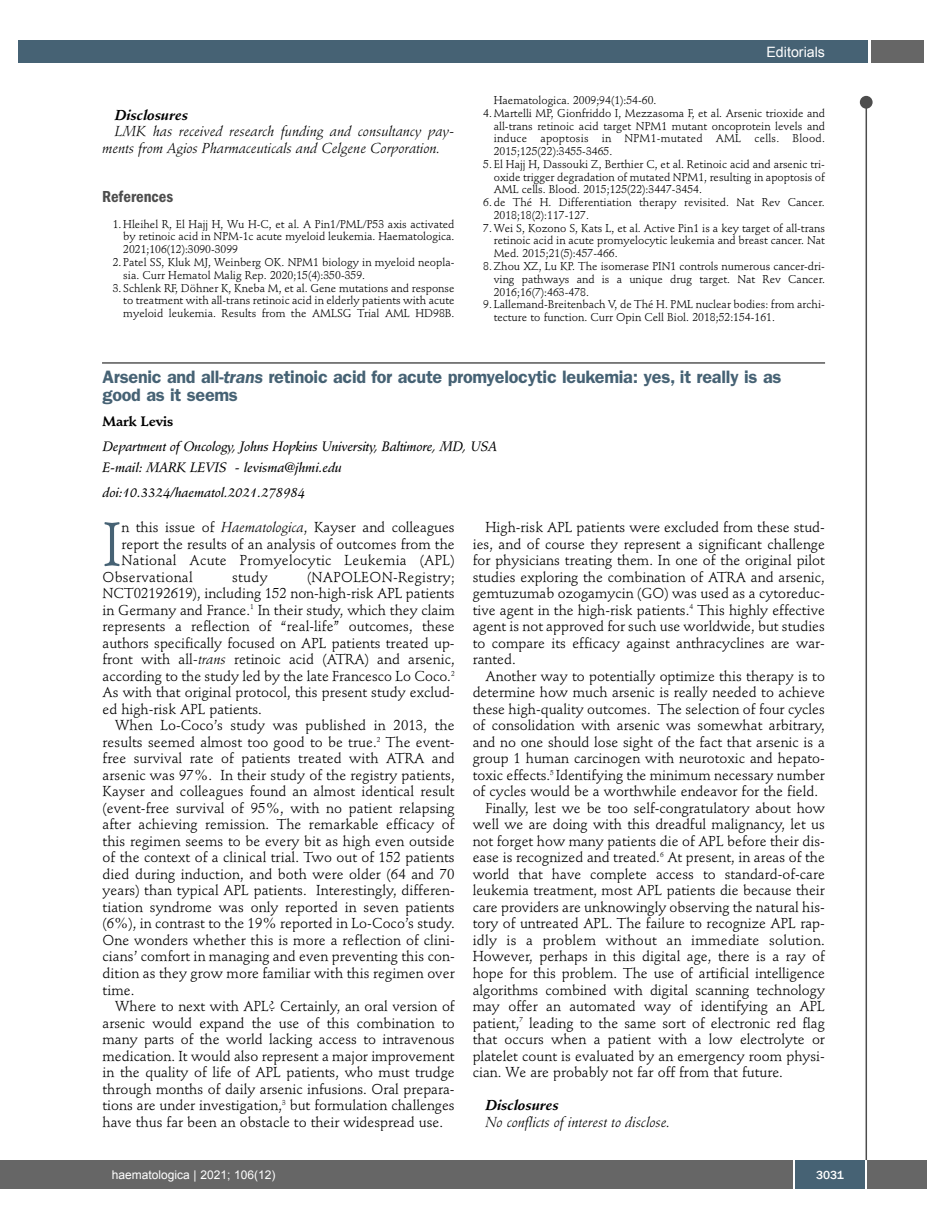
<style>
.page{position:relative;width:927px;height:1225px;background:#fff}
.page>*{position:absolute;margin:0;border:0;box-sizing:border-box;transform-origin:0 0}
.t1{font:60.45px "Stempel Schneidler";color:#466274}
.t2{font:600 18px/18px "Franklin Gothic";letter-spacing:-.015em;color:#466274}
.t3{font:600 condensed 16.5px "Franklin Gothic";color:#4d4d4d}
.t4{font:14.25px/16.5px "Stempel Schneidler";color:#000;text-align:justify}
.t5{font:italic 14.25px/16.5px "Stempel Schneidler";color:#000}
.t6{font:14.25px "Stempel Schneidler";letter-spacing:.02em;color:#000}
.t7{font:italic 700 14.25px "Stempel Schneidler";color:#000}
.t8{font:14.25px "Arial";color:#fff}
.t9{font:italic 13.5px/20.7px "Stempel Schneidler Med";letter-spacing:-.015em;color:#000}
.t10{font:700 13.5px "Stempel Schneidler";letter-spacing:-.005em;color:#000}
.t11{font:12px "Arial";color:#fff}
.t12{font:500 12px "Franklin Gothic";color:#fff}
.t13{font:11.25px/12.8px "Stempel Schneidler";color:#000;text-align:justify}
.s1{font-style:italic}
</style>
<div class="page">
<div style="left:871px;top:40px;width:52px;height:22px;background:#666"></div>
<div style="left:18px;top:40px;width:849px;height:22px;background:#466274"></div>
<div style="left:17px;top:1160px;width:910px;height:28px;background:#666"></div>
<div style="left:795px;top:1160px;width:70px;height:28px;background:#466274"></div>
<hr style="left:793px;top:1160px;width:2px;height:28px;background:#fff">
<hr style="left:865px;top:1160px;width:2px;height:28px;background:#fff">
<div style="left:860px;top:96px;width:13px;height:13px;background:#4d4d4d;border-radius:50%"></div>
<hr style="left:865px;top:100px;width:2px;height:1060px;background:#4d4d4d">
<div style="left:0;top:1160px;width:17px;height:28px;background:#666"></div>
<hr style="left:102px;top:362px;width:723px;height:1px;background:#000">
<p class="t7" style="left:115px;top:109px;width:75px">Disclosures</p>
<p class="t5" style="left:102px;top:124px;width:354px;text-indent:13px">LMK has received research funding and consultancy pay&shy;ments from Agios Pharmaceuticals and Celgene Corporation.</p>
<p class="t3" style="left:102px;top:191px;width:73px">References</p>
<p class="t13" style="left:123px;top:219px;width:333px;text-indent:-11px">1. Hleihel R, El Hajj H, Wu H-C, et al. A Pin1/PML/P53 axis activated by retinoic acid in NPM-1c acute myeloid leukemia. Haematologica.<br>2021;106(12):3090-3099</p>
<p class="t13" style="left:123px;top:257px;width:333px;text-indent:-11px">2. Patel SS, Kluk MJ, Weinberg OK. NPM1 biology in myeloid neopla&shy;sia. Curr Hematol Malig Rep. 2020;15(4):350-359.</p>
<p class="t13" style="left:123px;top:282px;width:333px;text-indent:-11px">3. Schlenk RF, Döhner K, Kneba M, et al. Gene mutations and response to treatment with all-trans retinoic acid in elderly patients with acute myeloid leukemia. Results from the AMLSG Trial AML HD98B.</p>
<p class="t8" style="left:766px;top:44px;width:60px">Editorials</p>
<p class="t13" style="left:494px;top:95px;width:164px">Haematologica. 2009;94(1):54-60.</p>
<p class="t13" style="left:494px;top:108px;width:333px;text-indent:-11px">4. Martelli MP, Gionfriddo I, Mezzasoma F, et al. Arsenic trioxide and all-trans retinoic acid target NPM1 mutant oncoprotein levels and induce apoptosis in NPM1-mutated AML cells. Blood.<br>2015;125(22):3455-3465.</p>
<p class="t13" style="left:494px;top:159px;width:333px;text-indent:-11px">5. El Hajj H, Dassouki Z, Berthier C, et al. Retinoic acid and arsenic tri&shy;oxide trigger degradation of mutated NPM1, resulting in apoptosis of AML cells. Blood. 2015;125(22):3447-3454.</p>
<p class="t13" style="left:494px;top:197px;width:332px;text-indent:-11px">6. de Thé H. Differentiation therapy revisited. Nat Rev Cancer.<br>2018;18(2):117-127.</p>
<p class="t13" style="left:494px;top:223px;width:333px;text-indent:-11px">7. Wei S, Kozono S, Kats L, et al. Active Pin1 is a key target of all-trans retinoic acid in acute promyelocytic leukemia and breast cancer. Nat Med. 2015;21(5):457-466.</p>
<p class="t13" style="left:494px;top:261px;width:333px;text-indent:-11px">8. Zhou XZ, Lu KP. The isomerase PIN1 controls numerous cancer-dri&shy;ving pathways and is a unique drug target. Nat Rev Cancer.<br>2016;16(7):463-478.</p>
<p class="t13" style="left:494px;top:299px;width:333px;text-indent:-11px">9. Lallemand-Breitenbach V, de Thé H. PML nuclear bodies: from archi&shy;tecture to function. Curr Opin Cell Biol. 2018;52:154-161.</p>
<p class="t2" style="left:103px;top:369px;width:680px">Arsenic and all-<span class="s1">trans</span> retinoic acid for acute promyelocytic leukemia: yes, it really is as good as it seems</p>
<p class="t10" style="left:103px;top:416px;width:72px">Mark Levis</p>
<p class="t9" style="left:103px;top:437px;width:396px">Department of Oncology, Johns Hopkins University, Baltimore, MD, USA<br>E-mail: MARK LEVIS - levisma@jhmi.edu</p>
<p class="t9" style="left:103px;top:483px;width:204px">doi:10.3324/haematol.2021.278984</p>
<h1 class="t1" style="left:103px;top:519px;width:20px">I</h1>
<p class="t4" style="left:121px;top:521px;width:335px">n this issue of <span class="s1">Haematologica</span>, Kayser and colleagues</p>
<p class="t4" style="left:473px;top:521px;width:354px;text-indent:13px">High-risk APL patients were excluded from these stud&shy;ies, and of course they represent a significant challenge for physicians treating them. In one of the original pilot studies exploring the combination of ATRA and arsenic, gemtuzumab ozogamycin (GO) was used as a cytoreduc&shy;tive agent in the high-risk patients.<sup>4</sup> This highly effective agent is not approved for such use worldwide, but studies to compare its efficacy against anthracyclines are war&shy;ranted.</p>
<p class="t4" style="left:485px;top:669px;width:341px">Another way to potentially optimize this therapy is to</p>
<p class="t4" style="left:473px;top:686px;width:354px">determine how much arsenic is really needed to achieve</p>
<p class="t4" style="left:473px;top:702px;width:354px">these high-quality outcomes. The selection of four cycles</p>
<p class="t4" style="left:473px;top:719px;width:354px">of consolidation with arsenic was somewhat arbitrary,</p>
<p class="t4" style="left:473px;top:735px;width:354px">and no one should lose sight of the fact that arsenic is a</p>
<p class="t4" style="left:473px;top:752px;width:354px">group 1 human carcinogen with neurotoxic and hepato-</p>
<p class="t4" style="left:473px;top:768px;width:354px">toxic effects.<sup>5</sup> Identifying the minimum necessary number</p>
<p class="t4" style="left:473px;top:785px;width:347px">of cycles would be a worthwhile endeavor for the field.</p>
<p class="t4" style="left:485px;top:801px;width:341px">Finally, lest we be too self-congratulatory about how</p>
<p class="t4" style="left:473px;top:818px;width:354px">well we are doing with this dreadful malignancy, let us</p>
<p class="t4" style="left:473px;top:834px;width:354px">not forget how many patients die of APL before their dis-</p>
<p class="t4" style="left:473px;top:851px;width:354px">ease is recognized and treated.<sup>6</sup> At present, in areas of the</p>
<p class="t4" style="left:473px;top:867px;width:354px">world that have complete access to standard-of-care</p>
<p class="t4" style="left:473px;top:884px;width:354px">leukemia treatment, most APL patients die because their</p>
<p class="t4" style="left:473px;top:900px;width:354px">care providers are unknowingly observing the natural his-</p>
<p class="t4" style="left:473px;top:917px;width:354px">tory of untreated APL. The failure to recognize APL rap-</p>
<p class="t6" style="left:473px;top:934px;width:354px">idly is a problem without an immediate solution.</p>
<p class="t4" style="left:473px;top:950px;width:354px">However, perhaps in this digital age, there is a ray of</p>
<p class="t4" style="left:473px;top:966px;width:354px">hope for this problem. The use of artificial intelligence</p>
<p class="t4" style="left:473px;top:983px;width:354px">algorithms combined with digital scanning technology</p>
<p class="t4" style="left:473px;top:999px;width:354px">may offer an automated way of identifying an APL</p>
<p class="t4" style="left:473px;top:1016px;width:354px">patient,<sup>7</sup> leading to the same sort of electronic red flag</p>
<p class="t4" style="left:473px;top:1032px;width:354px">that occurs when a patient with a low electrolyte or</p>
<p class="t4" style="left:473px;top:1049px;width:354px">platelet count is evaluated by an emergency room physi-</p>
<p class="t4" style="left:473px;top:1065px;width:312px">cian. We are probably not far off from that future.</p>
<p class="t7" style="left:485px;top:1099px;width:75px">Disclosures</p>
<p class="t5" style="left:485px;top:1114px;width:186px">No conflicts of interest to disclose.</p>
<p class="t4" style="left:121px;top:537px;width:335px">report the results of an analysis of outcomes from the</p>
<p class="t6" style="left:121px;top:554px;width:335px">National Acute Promyelocytic Leukemia (APL)</p>
<p class="t6" style="left:103px;top:571px;width:92px">Observational</p>
<p class="t4" style="left:232px;top:570px;width:37px">study</p>
<p class="t4" style="left:103px;top:570px;width:354px;text-indent:205px">(NAPOLEON-Registry; NCT02192619), including 152 non-high-risk APL patients in Germany and France.<sup>1</sup> In their study, which they claim represents a reflection of “real-life” outcomes, these authors specifically focused on APL patients treated up&shy;front with all<span class="s1">-trans</span> retinoic acid (ATRA) and arsenic, according to the study led by the late Francesco Lo Coco.<sup>2<br></sup>As with that original protocol, this present study exclud&shy;ed high-risk APL patients.</p>
<p class="t4" style="left:103px;top:719px;width:354px;text-indent:13px">When Lo-Coco’s study was published in 2013, the results seemed almost too good to be true.<sup>2</sup> The event&shy;free survival rate of patients treated with ATRA and arsenic was 97%. In their study of the registry patients, Kayser and colleagues found an almost identical result (event-free survival of 95%, with no patient relapsing after achieving remission. The remarkable efficacy of this regimen seems to be every bit as high even outside of the context of a clinical trial. Two out of 152 patients died during induction, and both were older (64 and 70 years) than typical APL patients. Interestingly, differen&shy;tiation syndrome was only reported in seven patients (6%), in contrast to the 19% reported in Lo-Coco’s study.<br>One wonders whether this is more a reflection of clini&shy;cians’ comfort in managing and even preventing this con&shy;dition as they grow more familiar with this regimen over time.</p>
<p class="t4" style="left:103px;top:999px;width:354px;text-indent:13px">Where to next with APL? Certainly, an oral version of arsenic would expand the use of this combination to many parts of the world lacking access to intravenous medication. It would also represent a major improvement in the quality of life of APL patients, who must trudge through months of daily arsenic infusions. Oral prepara&shy;tions are under investigation,<sup>3</sup> but formulation challenges have thus far been an obstacle to their widespread use.</p>
<p class="t11" style="left:112px;top:1168px;width:165px">haematologica | 2021; 106(12)</p>
<p class="t12" style="left:816px;top:1167px;width:29px">3031</p>
</div>
